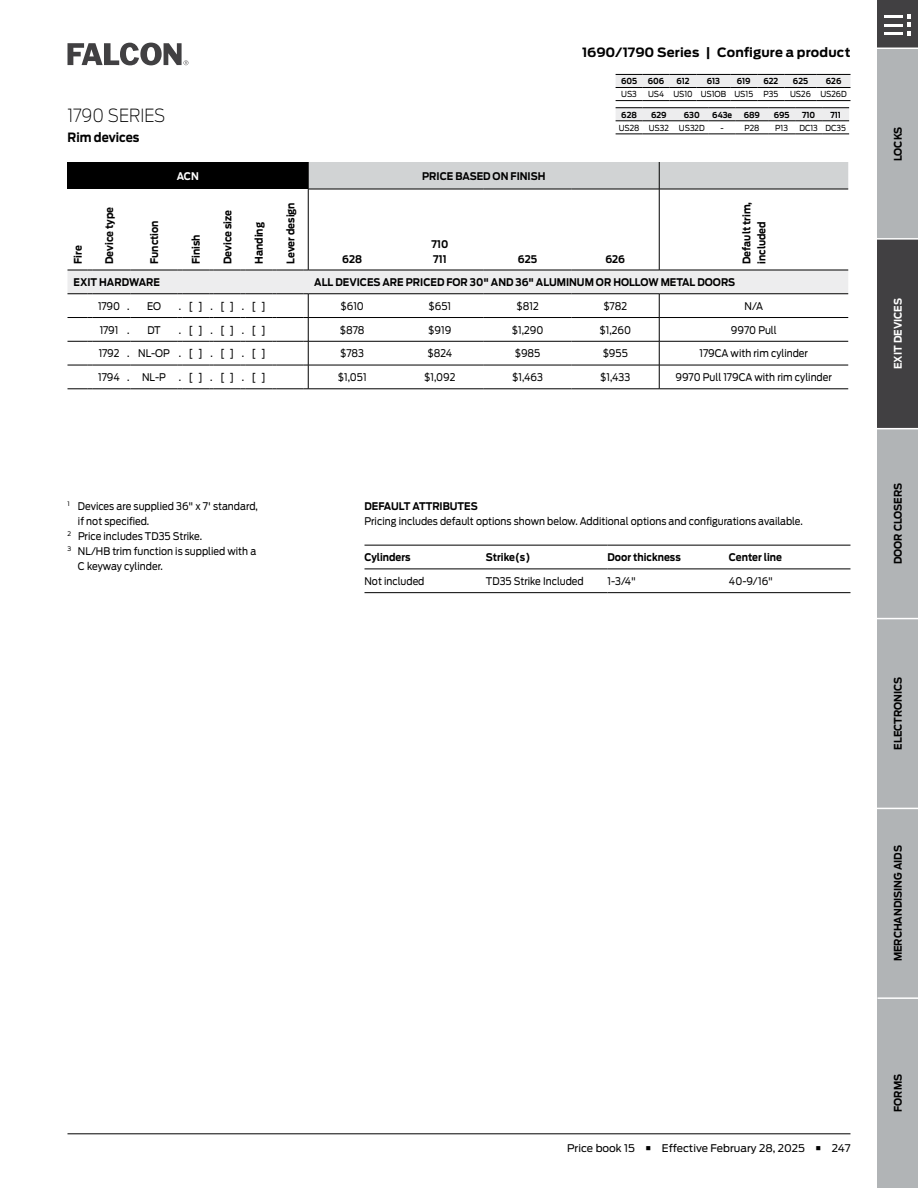
<style>
.page{position:relative;width:918px;height:1188px;background:#fff}
.page>*{position:absolute;margin:0;border:0;box-sizing:border-box;transform-origin:0 0}
.t1{font:200 18px "Antenna";color:#000;scale:.9 1}
.t2{font:700 12.75px "Antenna";color:#000}
.t3{font:700 12.75px "Antenna";color:#000;scale:.9 1}
.t4{font:10.5px "Antenna";color:#000;scale:.9 1}
.t5{font:700 10.5px/15px "Antenna";color:#000;scale:.9 1}
.t6{font:10.5px "Antenna";color:#000}
.t7{font:700 10.5px "Antenna";color:#fff;scale:.9 1}
.t8{font:8.25px "Antenna";color:#000;scale:.9 1}
.t9{font:700 8.25px "Antenna";color:#000;scale:.9 1}
</style>
<div class="page">
<hr style="left:68px;top:1134px;width:782px;height:1px;background:#000">
<svg style="left:68px;top:43px;width:120px;height:22px"></svg>
<svg style="left:616px;top:74px;width:234px;height:14px"></svg>
<hr style="left:784px;top:87px;width:33px;height:1px;background:#000">
<hr style="left:817px;top:87px;width:33px;height:1px;background:#000">
<svg style="left:616px;top:100px;width:81px;height:1px"></svg>
<hr style="left:697px;top:100px;width:33px;height:1px;background:#000">
<svg style="left:730px;top:100px;width:54px;height:1px"></svg>
<hr style="left:784px;top:100px;width:33px;height:1px;background:#000">
<hr style="left:817px;top:100px;width:33px;height:1px;background:#000">
<svg style="left:616px;top:107px;width:233px;height:15px"></svg>
<svg style="left:616px;top:134px;width:27px;height:1px"></svg>
<hr style="left:643px;top:134px;width:32px;height:1px;background:#000">
<hr style="left:675px;top:134px;width:34px;height:1px;background:#000">
<svg style="left:709px;top:134px;width:27px;height:1px"></svg>
<hr style="left:736px;top:134px;width:32px;height:1px;background:#000">
<svg style="left:768px;top:134px;width:81px;height:1px"></svg>
<div style="left:68px;top:162px;width:240px;height:27px;background:#000"></div>
<hr style="left:659px;top:189px;width:189px;height:1px;background:#000">
<hr style="left:659px;top:189px;width:1px;height:81px;background:#000">
<hr style="left:308px;top:189px;width:88px;height:1px;background:#000">
<hr style="left:396px;top:189px;width:88px;height:1px;background:#000">
<hr style="left:484px;top:189px;width:88px;height:1px;background:#000">
<hr style="left:572px;top:189px;width:87px;height:1px;background:#000">
<hr style="left:308px;top:189px;width:1px;height:81px;background:#000">
<div style="left:308px;top:162px;width:540px;height:27px;background:#d1d3d4"></div>
<svg style="left:68px;top:270px;width:780px;height:120px"></svg>
<hr style="left:308px;top:294px;width:88px;height:1px;background:#000">
<hr style="left:396px;top:294px;width:88px;height:1px;background:#000">
<hr style="left:484px;top:294px;width:88px;height:1px;background:#000">
<hr style="left:572px;top:294px;width:87px;height:1px;background:#000">
<hr style="left:659px;top:294px;width:189px;height:1px;background:#000">
<hr style="left:130px;top:341px;width:48px;height:1px;background:#000">
<hr style="left:364px;top:545px;width:122px;height:1px;background:#000">
<hr style="left:486px;top:545px;width:122px;height:1px;background:#000">
<hr style="left:608px;top:545px;width:121px;height:1px;background:#000">
<hr style="left:729px;top:545px;width:121px;height:1px;background:#000">
<hr style="left:608px;top:569px;width:121px;height:1px;background:#000">
<hr style="left:608px;top:592px;width:121px;height:1px;background:#000">
<hr style="left:364px;top:569px;width:122px;height:1px;background:#000">
<hr style="left:486px;top:569px;width:122px;height:1px;background:#000">
<hr style="left:729px;top:569px;width:121px;height:1px;background:#000">
<hr style="left:364px;top:592px;width:122px;height:1px;background:#000">
<hr style="left:486px;top:592px;width:122px;height:1px;background:#000">
<hr style="left:729px;top:592px;width:121px;height:1px;background:#000">
<div style="left:878px;top:0;width:40px;height:48px;background:#414042"></div>
<svg style="left:885px;top:14px;width:26px;height:21px"></svg>
<div style="left:878px;top:49px;width:40px;height:190px;background:#b1b4b6"></div>
<div style="left:878px;top:429px;width:40px;height:190px;background:#b1b4b6"></div>
<div style="left:878px;top:619px;width:40px;height:189px;background:#b1b4b6"></div>
<div style="left:878px;top:998px;width:40px;height:190px;background:#b1b4b6"></div>
<div style="left:878px;top:808px;width:40px;height:190px;background:#b1b4b6"></div>
<div style="left:878px;top:239px;width:40px;height:190px;background:#414042"></div>
<hr style="left:876px;top:238px;width:42px;height:2px;background:#fff">
<hr style="left:876px;top:428px;width:42px;height:1px;background:#fff">
<hr style="left:876px;top:618px;width:42px;height:1px;background:#fff">
<hr style="left:876px;top:808px;width:42px;height:1px;background:#fff">
<hr style="left:878px;top:997px;width:40px;height:2px;background:#fff">
<p class="t2" style="left:582px;top:44px;width:270px">1690/1790 Series | Configure a product</p>
<h1 class="t1" style="left:68px;top:104px;width:110px">1790 SERIES</h1>
<p class="t3" style="left:68px;top:128px;width:81px">Rim devices</p>
<p class="t9" style="left:621px;top:76px;width:19px">605</p>
<p class="t9" style="left:648px;top:76px;width:20px">606</p>
<p class="t9" style="left:676px;top:76px;width:16px">612</p>
<p class="t9" style="left:707px;top:76px;width:16px">613</p>
<p class="t9" style="left:737px;top:76px;width:17px">619</p>
<p class="t9" style="left:763px;top:76px;width:18px">622</p>
<p class="t9" style="left:793px;top:76px;width:18px">625</p>
<p class="t9" style="left:826px;top:76px;width:19px">626</p>
<p class="t8" style="left:621px;top:89px;width:19px">US3</p>
<p class="t8" style="left:648px;top:89px;width:146px">US4 US10 US1OB US15 P35</p>
<p class="t8" style="left:790px;top:89px;width:64px">US26 US26D</p>
<p class="t9" style="left:621px;top:109px;width:19px">628</p>
<p class="t9" style="left:651px;top:109px;width:19px">629</p>
<p class="t9" style="left:684px;top:109px;width:19px">630</p>
<p class="t9" style="left:712px;top:109px;width:24px">643e</p>
<p class="t9" style="left:744px;top:109px;width:20px">689</p>
<p class="t9" style="left:774px;top:109px;width:19px">695</p>
<p class="t9" style="left:802px;top:109px;width:16px">710</p>
<p class="t9" style="left:830px;top:109px;width:13px">711</p>
<p class="t8" style="left:619px;top:122px;width:97px">US28 US32 US32D</p>
<p class="t8" style="left:721px;top:122px;width:5px">-</p>
<p class="t8" style="left:744px;top:122px;width:18px">P28</p>
<p class="t8" style="left:775px;top:122px;width:16px">P13</p>
<p class="t8" style="left:799px;top:122px;width:53px">DC13 DC35</p>
<p class="t7" style="left:177px;top:169px;width:26px">ACN</p>
<p class="t5" style="left:422px;top:168px;width:139px">PRICE BASED ON FINISH</p>
<p class="t5" style="left:71px;top:264px;width:22px;rotate:-90deg">Fire</p>
<p class="t5" style="left:102px;top:264px;width:65px;rotate:-90deg">Device type</p>
<p class="t5" style="left:147px;top:264px;width:50px;rotate:-90deg">Function</p>
<p class="t5" style="left:189px;top:264px;width:34px;rotate:-90deg">Finish</p>
<p class="t5" style="left:220px;top:264px;width:62px;rotate:-90deg">Device size</p>
<p class="t5" style="left:252px;top:264px;width:48px;rotate:-90deg">Handing</p>
<p class="t5" style="left:283px;top:264px;width:70px;rotate:-90deg">Lever design</p>
<p class="t5" style="left:342px;top:252px;width:24px">628</p>
<p class="t5" style="left:431px;top:237px;width:20px">710<br>711</p>
<p class="t5" style="left:518px;top:252px;width:23px">625</p>
<p class="t5" style="left:605px;top:252px;width:24px">626</p>
<p class="t5" style="left:739px;top:264px;width:71px;rotate:-90deg">Default trim, included</p>
<p class="t5" style="left:74px;top:275px;width:98px">EXIT HARDWARE</p>
<p class="t5" style="left:314px;top:275px;width:469px">ALL DEVICES ARE PRICED FOR 30" AND 36" ALUMINUM OR HOLLOW METAL DOORS</p>
<p class="t4" style="left:98px;top:299px;width:36px">1790 .</p>
<p class="t4" style="left:147px;top:299px;width:17px">EO</p>
<p class="t4" style="left:179px;top:299px;width:98px">.[].[].[]</p>
<p class="t4" style="left:340px;top:299px;width:28px">$610</p>
<p class="t4" style="left:429px;top:299px;width:27px">$651</p>
<p class="t4" style="left:516px;top:299px;width:26px">$812</p>
<p class="t4" style="left:603px;top:299px;width:28px">$782</p>
<p class="t4" style="left:745px;top:299px;width:22px">N/A</p>
<p class="t4" style="left:100px;top:323px;width:35px">1791 .</p>
<p class="t4" style="left:148px;top:323px;width:16px">DT</p>
<p class="t4" style="left:179px;top:323px;width:98px">.[].[].[]</p>
<p class="t4" style="left:340px;top:323px;width:29px">$878</p>
<p class="t4" style="left:428px;top:323px;width:27px">$919</p>
<p class="t4" style="left:512px;top:323px;width:37px">$1,290</p>
<p class="t4" style="left:599px;top:323px;width:37px">$1,260</p>
<p class="t4" style="left:731px;top:323px;width:52px">9970 Pull</p>
<p class="t4" style="left:99px;top:347px;width:187px">1792 . NL-OP . [] . [] . []</p>
<p class="t4" style="left:340px;top:347px;width:28px">$783</p>
<p class="t4" style="left:427px;top:347px;width:29px">$824</p>
<p class="t4" style="left:515px;top:347px;width:30px">$985</p>
<p class="t4" style="left:603px;top:347px;width:29px">$955</p>
<p class="t4" style="left:700px;top:347px;width:122px">179CA with rim cylinder</p>
<p class="t4" style="left:98px;top:370px;width:187px">1794 . NL-P . [] . [] . []</p>
<p class="t4" style="left:338px;top:370px;width:34px">$1,051</p>
<p class="t4" style="left:424px;top:370px;width:36px">$1,092</p>
<p class="t4" style="left:512px;top:370px;width:36px">$1,463</p>
<p class="t4" style="left:600px;top:370px;width:35px">$1,433</p>
<p class="t4" style="left:676px;top:370px;width:175px">9970 Pull 179CA with rim cylinder</p>
<p class="t4" style="left:68px;top:499px;width:213px"><sup>1</sup> Devices are supplied 36" x 7' standard,</p>
<p class="t4" style="left:78px;top:514px;width:81px">if not specified.</p>
<p class="t4" style="left:68px;top:529px;width:151px"><sup>2</sup> Price includes TD35 Strike.</p>
<p class="t4" style="left:68px;top:544px;width:211px"><sup>3</sup> NL/HB trim function is supplied with a</p>
<p class="t4" style="left:78px;top:559px;width:96px">C keyway cylinder.</p>
<p class="t5" style="left:364px;top:498px;width:127px">DEFAULT ATTRIBUTES</p>
<p class="t4" style="left:364px;top:514px;width:489px">Pricing includes default options shown below. Additional options and configurations available.</p>
<p class="t5" style="left:364px;top:550px;width:53px">Cylinders</p>
<p class="t5" style="left:486px;top:550px;width:51px">Strike(s)</p>
<p class="t5" style="left:607px;top:550px;width:83px">Door thickness</p>
<p class="t5" style="left:729px;top:550px;width:60px">Center line</p>
<p class="t4" style="left:364px;top:574px;width:68px">Not included</p>
<p class="t4" style="left:486px;top:574px;width:110px">TD35 Strike Included</p>
<p class="t4" style="left:607px;top:574px;width:33px">1-3/4"</p>
<p class="t4" style="left:729px;top:574px;width:50px">40-9/16"</p>
<p class="t5" style="left:891px;top:161px;width:40px;rotate:-90deg">LOCKS</p>
<p class="t7" style="left:891px;top:369px;width:80px;rotate:-90deg">EXIT DEVICES</p>
<p class="t5" style="left:891px;top:564px;width:92px;rotate:-90deg">DOOR CLOSERS</p>
<p class="t5" style="left:891px;top:750px;width:82px;rotate:-90deg">ELECTRONICS</p>
<p class="t5" style="left:891px;top:961px;width:130px;rotate:-90deg">MERCHANDISING AIDS</p>
<p class="t6" style="left:567px;top:1141px;width:285px">Price book 15 ○ Effective February 28, 2025 ○ 247</p>
<p class="t5" style="left:891px;top:1112px;width:43px;rotate:-90deg">FORMS</p>
</div>
